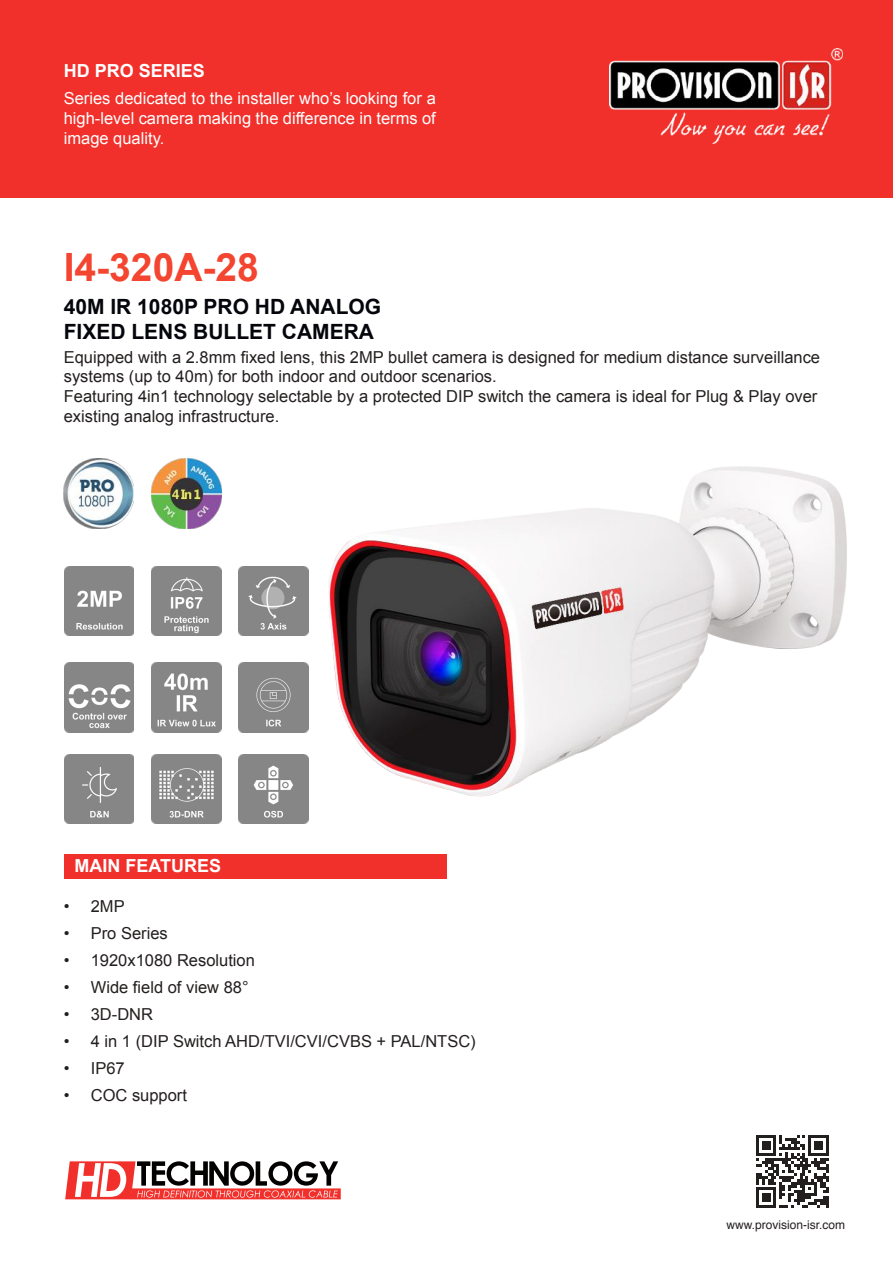
<style>
.page{position:relative;width:893px;height:1263px;background:#fff}
.page>*{position:absolute;margin:0;border:0;box-sizing:border-box;transform-origin:0 0}
.t1{font:700 39px "Arial";color:#f3452f}
.t2{font:700 21px/25.2px "Arial";color:#05060b}
.t3{font:700 18px "Arial";color:#fff}
.t4{font:16.5px/19.8px "Arial";color:#241f1f}
.t5{font:16.5px/19.8px "Arial";color:#fff;text-align:justify}
.t6{font:12px "Helvetica";color:#241f1f}
</style>
<div class="page">
<div style="left:0;top:0;width:893px;height:198px;background:#f1302b"></div>
<img style="left:610px;top:49px;width:232px;height:95px">
<svg style="left:65px;top:1161px;width:276px;height:38px"></svg>
<img style="left:328px;top:466px;width:519px;height:331px">
<svg style="left:756px;top:1135px;width:72px;height:73px"></svg>
<img style="left:64px;top:459px;width:70px;height:70px">
<img style="left:151px;top:459px;width:70px;height:70px">
<div style="left:64px;top:854px;width:382px;height:24px;background:#f1302b"></div>
<img style="left:151px;top:566px;width:70px;height:70px">
<img style="left:64px;top:566px;width:70px;height:70px">
<img style="left:239px;top:663px;width:69px;height:69px">
<img style="left:239px;top:566px;width:69px;height:70px">
<img style="left:64px;top:754px;width:70px;height:70px">
<img style="left:64px;top:663px;width:70px;height:69px">
<img style="left:239px;top:754px;width:69px;height:70px">
<img style="left:151px;top:663px;width:70px;height:69px">
<img style="left:151px;top:754px;width:70px;height:70px">
<p class="t3" style="left:64px;top:59px;width:143px">HD PRO SERIES</p>
<p class="t5" style="left:64px;top:89px;width:374px">Series dedicated to the installer who’s looking for a high-level camera making the difference in terms of image quality.</p>
<h1 class="t1" style="left:64px;top:242px;width:197px">I4-320A-28</h1>
<p class="t2" style="left:64px;top:295px;width:319px">40M IR 1080P PRO HD ANALOG<br>FIXED LENS BULLET CAMERA</p>
<p class="t4" style="left:64px;top:347px;width:758px">Equipped with a 2.8mm fixed lens, this 2MP bullet camera is designed for medium distance surveillance systems (up to 40m) for both indoor and outdoor scenarios.<br>Featuring 4in1 technology selectable by a protected DIP switch the camera is ideal for Plug &amp; Play over existing analog infrastructure.</p>
<p class="t3" style="left:74px;top:854px;width:148px">MAIN FEATURES</p>
<p class="t4" style="left:64px;top:896px;width:62px">• 2MP</p>
<p class="t4" style="left:64px;top:923px;width:106px">• Pro Series</p>
<p class="t4" style="left:64px;top:950px;width:193px">• 1920x1080 Resolution</p>
<p class="t4" style="left:64px;top:977px;width:186px">• Wide field of view 88°</p>
<p class="t4" style="left:64px;top:1004px;width:91px">• 3D-DNR</p>
<p class="t4" style="left:64px;top:1031px;width:413px">• 4 in 1 (DIP Switch AHD/TVI/CVI/CVBS + PAL/NTSC)</p>
<p class="t4" style="left:64px;top:1058px;width:62px">• IP67</p>
<p class="t4" style="left:64px;top:1085px;width:125px">• COC support</p>
<p class="t6" style="left:727px;top:1216px;width:120px">www.provision-isr.com</p>
</div>
